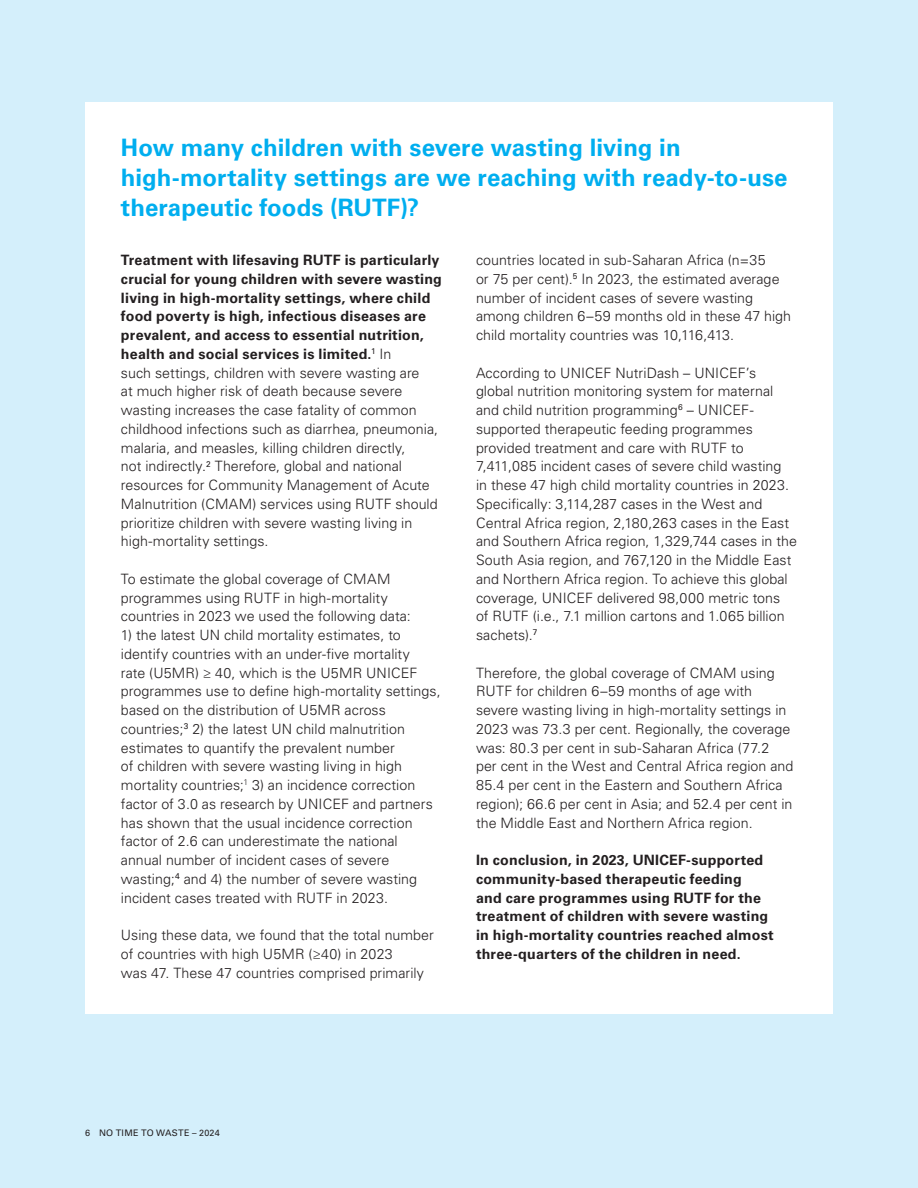
<style>
.page{position:relative;width:918px;height:1188px;background:#d4effb}
.page>*{position:absolute;margin:0;border:0;box-sizing:border-box;transform-origin:0 0}
.t1{font:700 24px/30px "Univers LT Std";letter-spacing:.005em;color:#00aeef}
.copy{font:300 14.25px/18.8px "Univers LT Std";color:#231f20}
.copy-2{font:700 14.25px/18.8px "Univers LT Std";letter-spacing:.015em;color:#231f20}
.t2{font:9px "Univers LT Std";letter-spacing:.03em;color:#231f20}
.s1{font-weight:700}
</style>
<div class="page">
<div style="left:85px;top:102px;width:748px;height:911px;background:#fff"></div>
<p class="t1" style="left:121px;top:133px;width:668px">How many children with severe wasting living in high‑mortality settings are we reaching with ready-to-use therapeutic foods (RUTF)?</p>
<p class="copy" style="left:121px;top:251px;width:322px"><span class="s1">Treatment with lifesaving RUTF is particularly crucial for young children with severe wasting living in high-mortality settings, where child food poverty is high, infectious diseases are prevalent, and access to essential nutrition, health and social services is limited.</span><sup>1</sup> In<br>such settings, children with severe wasting are<br>at much higher risk of death because severe wasting increases the case fatality of common childhood infections such as diarrhea, pneumonia, malaria, and measles, killing children directly,<br>not indirectly.<sup>2</sup> Therefore, global and national resources for Community Management of Acute Malnutrition (CMAM) services using RUTF should prioritize children with severe wasting living in high-mortality settings.</p>
<p class="copy" style="left:121px;top:569px;width:291px">To estimate the global coverage of CMAM programmes using RUTF in high-mortality countries in 2023 we used the following data:</p>
<p class="copy" style="left:121px;top:626px;width:321px">1) the latest UN child mortality estimates, to identify countries with an under-five mortality<br>rate (U5MR) ≥ 40, which is the U5MR UNICEF programmes use to define high-mortality settings, based on the distribution of U5MR across countries;<sup>3</sup> 2) the latest UN child malnutrition estimates to quantify the prevalent number<br>of children with severe wasting living in high mortality countries;<sup>1</sup> 3) an incidence correction factor of 3.0 as research by UNICEF and partners has shown that the usual incidence correction factor of 2.6 can underestimate the national annual number of incident cases of severe wasting;<sup>4</sup> and 4) the number of severe wasting incident cases treated with RUTF in 2023.</p>
<p class="copy" style="left:121px;top:926px;width:315px">Using these data, we found that the total number of countries with high U5MR (≥40) in 2023<br>was 47. These 47 countries comprised primarily</p>
<p class="copy" style="left:476px;top:251px;width:317px">countries located in sub-Saharan Africa (n=35<br>or 75 per cent).<sup>5</sup> In 2023, the estimated average number of incident cases of severe wasting among children 6–59 months old in these 47 high child mortality countries was 10,116,413.</p>
<p class="copy" style="left:476px;top:363px;width:322px">According to UNICEF NutriDash – UNICEF’s global nutrition monitoring system for maternal and child nutrition programming<sup>6</sup> – UNICEF&shy;supported therapeutic feeding programmes provided treatment and care with RUTF to 7,411,085 incident cases of severe child wasting<br>in these 47 high child mortality countries in 2023.<br>Specifically: 3,114,287 cases in the West and Central Africa region, 2,180,263 cases in the East and Southern Africa region, 1,329,744 cases in the South Asia region, and 767,120 in the Middle East and Northern Africa region. To achieve this global coverage, UNICEF delivered 98,000 metric tons<br>of RUTF (i.e., 7.1 million cartons and 1.065 billion sachets).<sup>7</sup></p>
<p class="copy" style="left:476px;top:663px;width:319px">Therefore, the global coverage of CMAM using RUTF for children 6–59 months of age with severe wasting living in high-mortality settings in 2023 was 73.3 per cent. Regionally, the coverage was: 80.3 per cent in sub-Saharan Africa (77.2 per cent in the West and Central Africa region and 85.4 per cent in the Eastern and Southern Africa region); 66.6 per cent in Asia; and 52.4 per cent in the Middle East and Northern Africa region.</p>
<p class="copy-2" style="left:476px;top:851px;width:299px">In conclusion, in 2023, UNICEF-supported community-based therapeutic feeding<br>and care programmes using RUTF for the treatment of children with severe wasting in high-mortality countries reached almost three-quarters of the children in need.</p>
<p class="t2" style="left:85px;top:1127px;width:136px">6 NO TIME TO WASTE – 2024</p>
</div>
